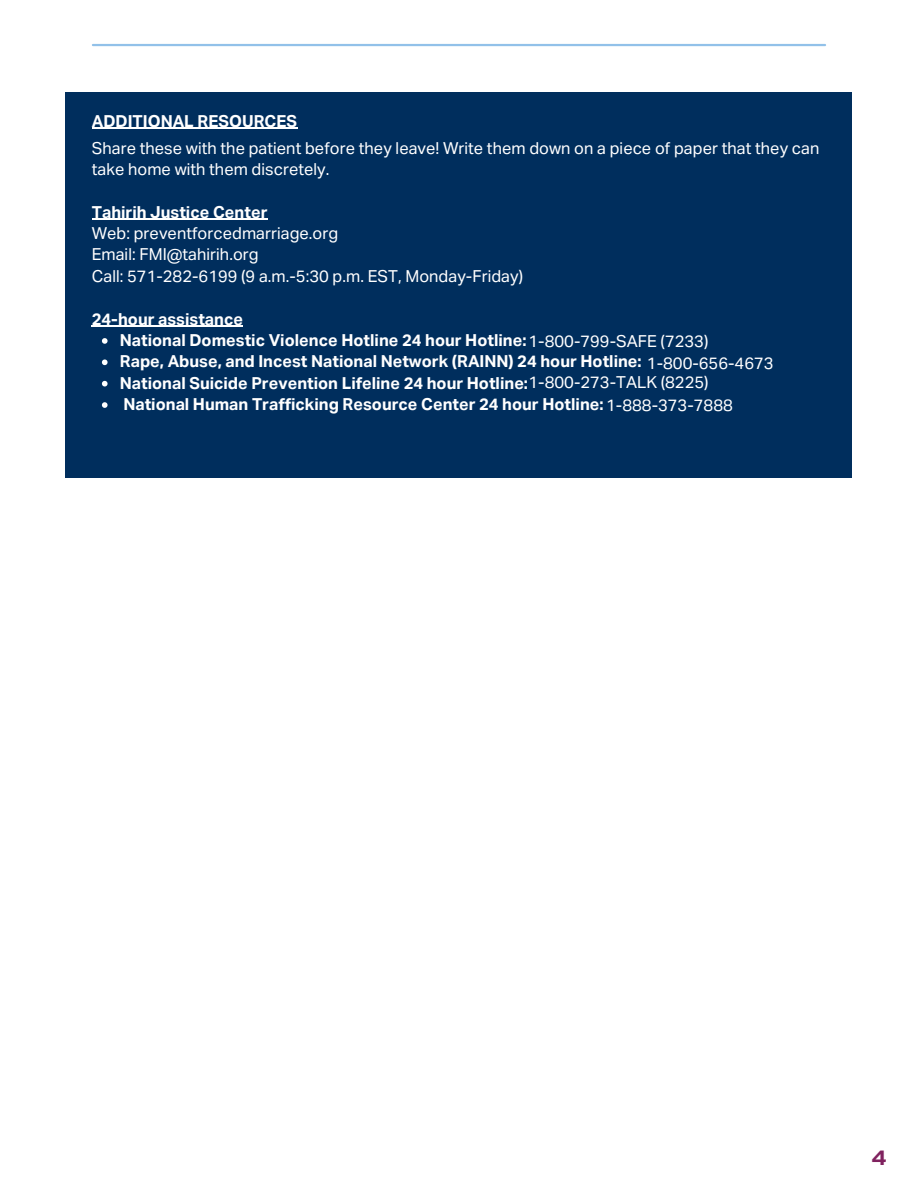
<style>
.page{position:relative;width:918px;height:1188px;background:#fff}
.page>*{position:absolute;margin:0;border:0;box-sizing:border-box;transform-origin:0 0}
.t1{font:700 21px "Aktiv Grotesk Ex";color:#80225f}
.t2{font:700 16.5px "Aktiv Grotesk";color:#fff}
.t3{font:16.5px/21.3px "Aktiv Grotesk";color:#fff}
.s1{font-weight:400}
</style>
<div class="page">
<div style="left:66px;top:92px;width:786px;height:386px;background:#002e5d"></div>
<hr style="left:92px;top:128px;width:205px;height:1px;background:#fff">
<hr style="left:92px;top:219px;width:175px;height:1px;background:#fff">
<hr style="left:92px;top:326px;width:151px;height:1px;background:#fff">
<svg style="left:102px;top:338px;width:6px;height:6px"></svg>
<svg style="left:102px;top:359px;width:6px;height:6px"></svg>
<svg style="left:102px;top:381px;width:6px;height:5px"></svg>
<svg style="left:102px;top:402px;width:6px;height:6px"></svg>
<hr style="left:93px;top:44px;width:732px;height:2px;background:#92c1e9">
<p class="t2" style="left:92px;top:110px;width:207px">ADDITIONAL RESOURCES</p>
<p class="t3" style="left:92px;top:137px;width:729px">Share these with the patient before they leave! Write them down on a piece of paper that they can take home with them discretely.</p>
<p class="t2" style="left:92px;top:201px;width:177px">Tahirih Justice Center</p>
<p class="t3" style="left:92px;top:223px;width:248px">Web: preventforcedmarriage.org<br>Email: FMI@tahirih.org</p>
<p class="t3" style="left:92px;top:265px;width:433px">Call: 571-282-6199 (9 a.m.-5:30 p.m. EST, Monday-Friday)</p>
<h2 class="t2" style="left:92px;top:308px;width:153px">24-hour assistance</h2>
<p class="t2" style="left:120px;top:330px;width:590px">National Domestic Violence Hotline 24 hour Hotline:<span class="s1">1-800-799-SAFE (7233)</span></p>
<p class="t2" style="left:120px;top:351px;width:524px">Rape, Abuse, and Incest National Network (RAINN) 24 hour Hotline:</p>
<p class="t2" style="left:120px;top:372px;width:590px">National Suicide Prevention Lifeline 24 hour Hotline:<span class="s1">1-800-273-TALK (8225)</span></p>
<p class="t2" style="left:123px;top:394px;width:611px">National Human Trafficking Resource Center 24 hour Hotline:<span class="s1">1-888-373-7888</span></p>
<p class="t3" style="left:647px;top:353px;width:128px">1-800-656-4673</p>
<p class="t1" style="left:872px;top:1144px;width:16px">4</p>
</div>
